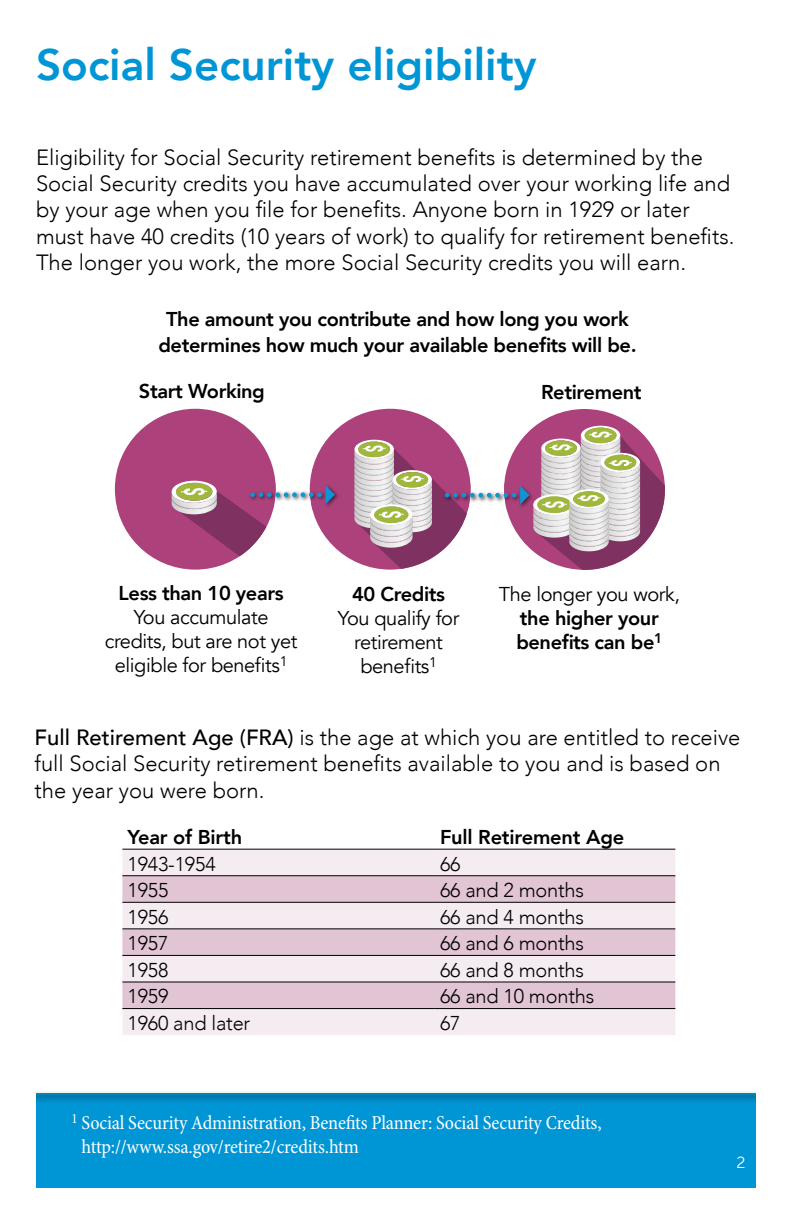
<style>
.page{position:relative;width:792px;height:1224px;background:#fff}
.page>*{position:absolute;margin:0;border:0;box-sizing:border-box;transform-origin:0 0}
.t1{font:800 44px "Avenir";color:#0096d5}
.t2{font:300 22px/26.4px "Avenir";color:#000}
.t3{font:800 20px/26px "Avenir";letter-spacing:-.02em;color:#000;text-align:center}
.t4{font:condensed 20px/24px "Minion Pro";letter-spacing:-.01em;color:#fff}
.t5{font:300 20px "Avenir";letter-spacing:-.01em;color:#000}
.t6{font:20px/24px "Avenir";letter-spacing:-.02em;color:#000;text-align:center}
.t7{font:16px "Museo Sans 300";color:#fff}
.s1{font-weight:500}
</style>
<div class="page">
<svg style="left:36px;top:1092px;width:720px;height:95px;background:#0295d2"></svg>
<div style="left:310px;top:409px;width:161px;height:161px;background:#ad417c;border-radius:50%"></div>
<div style="left:504px;top:409px;width:161px;height:161px;background:#ad417c;border-radius:50%"></div>
<div style="left:115px;top:409px;width:161px;height:161px;background:#ad417c;border-radius:50%"></div>
<img style="left:335px;top:491px;width:3px;height:10px">
<svg style="left:171px;top:480px;width:164px;height:76px"></svg>
<svg style="left:354px;top:425px;width:311px;height:145px"></svg>
<div style="left:122px;top:850px;width:553px;height:185px;background:#f5ecf1"></div>
<svg style="left:122px;top:876px;width:553px;height:132px;background:#e6d1dd"></svg>
<hr style="left:122px;top:849px;width:313px;height:1px;background:#000">
<hr style="left:435px;top:849px;width:240px;height:1px;background:#000">
<hr style="left:122px;top:875px;width:313px;height:1px;background:#000">
<hr style="left:435px;top:875px;width:240px;height:1px;background:#000">
<hr style="left:122px;top:902px;width:313px;height:1px;background:#000">
<hr style="left:435px;top:902px;width:240px;height:1px;background:#000">
<hr style="left:122px;top:929px;width:313px;height:1px;background:#000">
<hr style="left:435px;top:929px;width:240px;height:1px;background:#000">
<hr style="left:122px;top:955px;width:313px;height:1px;background:#000">
<hr style="left:435px;top:955px;width:240px;height:1px;background:#000">
<hr style="left:122px;top:982px;width:313px;height:1px;background:#000">
<hr style="left:435px;top:982px;width:240px;height:1px;background:#000">
<hr style="left:122px;top:1008px;width:313px;height:1px;background:#000">
<hr style="left:435px;top:1008px;width:240px;height:1px;background:#000">
<h1 class="t1" style="left:36px;top:30px;width:502px">Social Security eligibility</h1>
<p class="t2" style="left:36px;top:144px;width:700px">Eligibility for Social Security retirement benefits is determined by the Social Security credits you have accumulated over your working life and by your age when you file for benefits. Anyone born in 1929 or later must have 40 credits (10 years of work) to qualify for retirement benefits.<br>The longer you work, the more Social Security credits you will earn.</p>
<p class="t3" style="left:158px;top:306px;width:480px">The amount you contribute and how long you work determines how much your available benefits will be.</p>
<p class="t3" style="left:139px;top:378px;width:127px">Start Working</p>
<p class="t3" style="left:541px;top:379px;width:102px">Retirement</p>
<p class="t3" style="left:119px;top:580px;width:167px">Less than 10 years</p>
<p class="t6" style="left:105px;top:606px;width:194px">You accumulate credits, but are not yet eligible for benefits<sup>1</sup></p>
<p class="t3" style="left:352px;top:581px;width:95px">40 Credits</p>
<p class="t6" style="left:338px;top:607px;width:123px">You qualify for retirement benefits<sup>1</sup></p>
<p class="t6" style="left:499px;top:583px;width:183px">The longer you work,</p>
<p class="t3" style="left:516px;top:606px;width:148px;line-height:24px;text-align:left">the higher your benefits can be<sup>1</sup></p>
<p class="t2" style="left:35px;top:724px;width:707px"><span class="s1">Full Retirement Age (FRA)</span> is the age at which you are entitled to receive full Social Security retirement benefits available to you and is based on the year you were born.</p>
<p class="t3" style="left:128px;top:824px;width:116px">Year of Birth</p>
<p class="t3" style="left:440px;top:824px;width:186px">Full Retirement Age</p>
<p class="t5" style="left:128px;top:852px;width:90px">1943-1954</p>
<p class="t5" style="left:440px;top:852px;width:22px">66</p>
<p class="t5" style="left:128px;top:878px;width:43px">1955</p>
<p class="t5" style="left:440px;top:878px;width:146px">66 and 2 months</p>
<p class="t5" style="left:128px;top:905px;width:43px">1956</p>
<p class="t5" style="left:440px;top:905px;width:146px">66 and 4 months</p>
<p class="t5" style="left:128px;top:932px;width:43px">1957</p>
<p class="t5" style="left:440px;top:932px;width:146px">66 and 6 months</p>
<p class="t5" style="left:128px;top:958px;width:43px">1958</p>
<p class="t5" style="left:440px;top:958px;width:146px">66 and 8 months</p>
<p class="t5" style="left:128px;top:985px;width:43px">1959</p>
<p class="t5" style="left:440px;top:985px;width:156px">66 and 10 months</p>
<p class="t5" style="left:128px;top:1011px;width:124px">1960 and later</p>
<p class="t5" style="left:440px;top:1011px;width:22px">67</p>
<p class="t4" style="left:82px;top:1112px;width:522px;text-indent:-10px"><sup>1</sup> Social Security Administration, Benefits Planner: Social Security Credits, http://www.ssa.gov/retire2/credits.htm</p>
<p class="t7" style="left:737px;top:1154px;width:11px">2</p>
</div>
